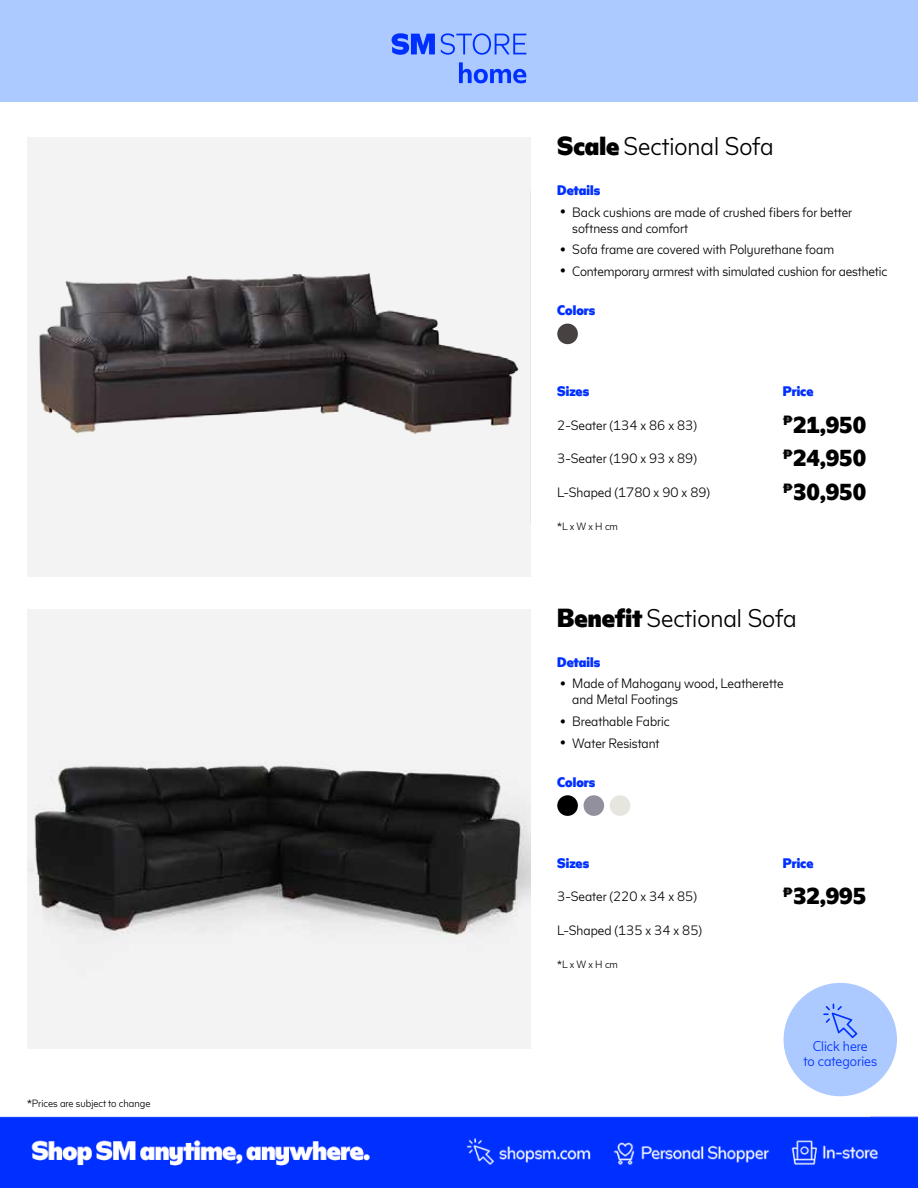
<style>
.page{position:relative;width:918px;height:1188px;background:#fff}
.page>*{position:absolute;margin:0;border:0;box-sizing:border-box;transform-origin:0 0}
.t1{font:300 25.5px "Henry Sans";color:#000}
.t2{font:900 22.5px "Henry Sans";color:#000}
.t3{font:300 14.1px/14.5px "Henry Sans";color:#0030ff;text-align:center}
.t4{font:300 13.5px/16.2px "Henry Sans";color:#000}
.t5{font:900 13.5px "Henry Sans";color:#0030ff}
.t6{font:300 10.5px "Henry Sans";color:#000}
.s1{font-weight:900}
.s2{font-size:24px}
</style>
<div class="page">
<div style="left:27px;top:137px;width:503px;height:440px;background:#f3f3f3"></div>
<div style="left:0;top:0;width:918px;height:102px;background:#accaff"></div>
<svg style="left:392px;top:33px;width:43px;height:22px"></svg>
<svg style="left:441px;top:33px;width:85px;height:22px"></svg>
<svg style="left:459px;top:62px;width:67px;height:21px"></svg>
<img style="left:0;top:270px;width:918px;height:918px">
<div style="left:784px;top:983px;width:113px;height:113px;background:#accaff;border-radius:50%"></div>
<svg style="left:823px;top:1004px;width:34px;height:34px"></svg>
<p class="t6" style="left:27px;top:1097px;width:125px">*Prices are subject to change</p>
<h1 class="t1" style="left:557px;top:131px;width:218px"><span class="s1">Scale</span> Sectional Sofa</h1>
<p class="t5" style="left:557px;top:182px;width:44px">Details</p>
<p class="t4" style="left:572px;top:203px;width:282px;text-indent:-14px"><span class="s2">•</span> Back cushions are made of crushed fibers for better softness and comfort</p>
<p class="t4" style="left:559px;top:241px;width:277px"><span class="s2">•</span> Sofa frame are covered with Polyurethane foam</p>
<p class="t4" style="left:559px;top:263px;width:330px"><span class="s2">•</span> Contemporary armrest with simulated cushion for aesthetic</p>
<p class="t5" style="left:557px;top:302px;width:40px">Colors</p>
<p class="t5" style="left:557px;top:382px;width:33px">Sizes</p>
<p class="t5" style="left:783px;top:382px;width:32px">Price</p>
<p class="t4" style="left:557px;top:416px;width:141px">2-Seater (134 x 86 x 83)</p>
<h2 class="t2" style="left:783px;top:411px;width:85px"><sup>₱</sup>21,950</h2>
<p class="t4" style="left:557px;top:450px;width:141px">3-Seater (190 x 93 x 89)</p>
<h2 class="t2" style="left:783px;top:444px;width:85px"><sup>₱</sup>24,950</h2>
<p class="t4" style="left:557px;top:484px;width:154px">L-Shaped (1780 x 90 x 89)</p>
<h2 class="t2" style="left:783px;top:478px;width:85px"><sup>₱</sup>30,950</h2>
<p class="t6" style="left:557px;top:520px;width:62px">*L x W x H cm</p>
<h1 class="t1" style="left:557px;top:603px;width:241px"><span class="s1">Benefit</span> Sectional Sofa</h1>
<p class="t5" style="left:557px;top:653px;width:44px">Details</p>
<p class="t4" style="left:572px;top:675px;width:213px;text-indent:-14px"><span class="s2">•</span> Made of Mahogany wood, Leatherette and Metal Footings</p>
<p class="t4" style="left:559px;top:713px;width:113px"><span class="s2">•</span> Breathable Fabric</p>
<p class="t4" style="left:559px;top:735px;width:102px"><span class="s2">•</span> Water Resistant</p>
<p class="t5" style="left:557px;top:774px;width:40px">Colors</p>
<p class="t5" style="left:557px;top:854px;width:33px">Sizes</p>
<p class="t5" style="left:783px;top:854px;width:32px">Price</p>
<p class="t4" style="left:557px;top:888px;width:141px">3-Seater (220 x 34 x 85)</p>
<h2 class="t2" style="left:783px;top:882px;width:85px"><sup>₱</sup>32,995</h2>
<p class="t4" style="left:557px;top:922px;width:146px">L-Shaped (135 x 34 x 85)</p>
<p class="t6" style="left:557px;top:958px;width:62px">*L x W x H cm</p>
<p class="t3" style="left:803px;top:1039px;width:75px">Click here<br>to categories</p>
</div>
